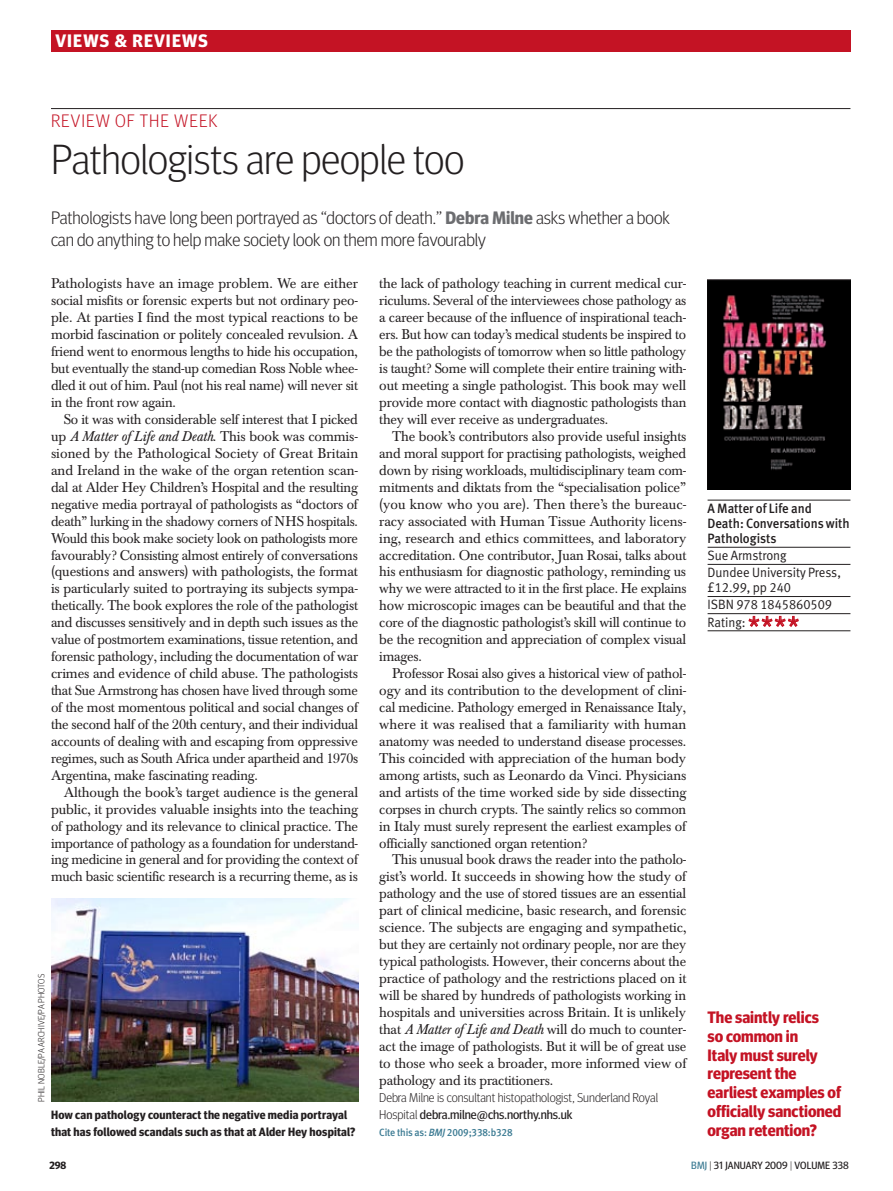
<style>
.page{position:relative;width:893px;height:1191px;background:#fff}
.page>*{position:absolute;margin:0;border:0;box-sizing:border-box;transform-origin:0 0}
.head_28_light{font:300 42px "Meta Headline OT";color:#231f20}
.intro_12{font:300 18px/22.5px "Meta Headline OT";color:#231f20}
.head_28_light-2{font:300 18px "Meta Headline OT";color:#c41324}
.t1{font:700 18px "Meta Headline OT";letter-spacing:.06em;color:#fff}
.quote{font:700 16.5px/18.8px "Meta Headline OT";color:#c41324}
.body_3_col_indent{font:13.95px/17px "Baskerville BE";letter-spacing:-.015em;color:#231f20;text-align:justify}
.body_3_col{font:13.95px/17px "Baskerville BE";letter-spacing:-.015em;color:#231f20;text-align:justify}
.book_details{font:13.5px/15px "Meta Normal LF";color:#231f20;scale:.95 1}
.book_details-2{font:13.5px/15px "Meta Medium LF";color:#231f20;scale:.95 1}
.author_biog{font:300 12.75px/17px "Meta Headline OT";color:#231f20}
.picture_caption{font:700 12px/17px "Meta Headline OT";letter-spacing:.015em;color:#231f20}
.t2{font:10.5px "Meta Headline OT";color:#231f20}
.author_biog-2{font:10.5px "Meta Medium LF";letter-spacing:-.015em;color:#3c7b93;scale:.95 1}
.t3{font:700 10.5px "Meta Headline OT";color:#231f20}
.credit{font:300 9px "Meta Headline OT";letter-spacing:.015em;color:#231f20}
.s1{font-weight:700;color:#6c6d70}
.s2{font-style:italic}
.s3{font-weight:400}
.s4{font-family:"Meta Normal";font-size:27px;color:#c41324}
.s5{color:#3c7b93}
.s6{font-weight:300}
</style>
<div class="page">
<hr style="left:708px;top:500px;width:142px;height:1px;background:#231f20">
<hr style="left:708px;top:547px;width:142px;height:1px;background:#231f20">
<hr style="left:708px;top:564px;width:142px;height:1px;background:#231f20">
<hr style="left:708px;top:596px;width:142px;height:1px;background:#231f20">
<hr style="left:708px;top:613px;width:142px;height:1px;background:#231f20">
<hr style="left:708px;top:630px;width:142px;height:1px;background:#231f20">
<svg style="left:748px;top:615px;width:51px;height:12px"></svg>
<hr style="left:51px;top:108px;width:799px;height:1px;background:#231f20">
<div style="left:51px;top:30px;width:799px;height:21px;background:#c41324"></div>
<img style="left:708px;top:280px;width:142px;height:210px">
<img style="left:51px;top:898px;width:307px;height:203px">
<p class="t1" style="left:55px;top:30px;width:154px">VIEWS &amp; REVIEWS</p>
<p class="head_28_light-2" style="left:51px;top:110px;width:11px">review</p>
<p class="head_28_light-2" style="left:115px;top:110px;width:71px">of the wee</p>
<p class="head_28_light-2" style="left:209px;top:110px;width:10px">k</p>
<p class="head_28_light" style="left:51px;top:134px;width:415px">Pathologists are people too</p>
<p class="intro_12" style="left:51px;top:206px;width:620px">Pathologists have long been portrayed as “doctors of death.” <span class="s1">Debra Milne</span> asks whether a book can do anything to help make society look on them more favourably</p>
<p class="body_3_col" style="left:51px;top:275px;width:309px">Pathologists have an image problem. We are either social misfits or forensic experts but not ordinary peo&shy;ple. At parties I find the most typical reactions to be morbid fascination or politely concealed revulsion. A friend went to enormous lengths to hide his occupation, but eventually the stand-up comedian Ross Noble whee&shy;dled it out of him. Paul (not his real name) will never sit in the front row again.</p>
<p class="body_3_col_indent" style="left:51px;top:411px;width:309px;text-indent:13px">So it was with considerable self interest that I picked up <span class="s2">A Matter of Life and Death</span>. This book was commis&shy;sioned by the Pathological Society of Great Britain and Ireland in the wake of the organ retention scan&shy;dal at Alder Hey Children’s Hospital and the resulting negative media portrayal of pathologists as “doctors of death” lurking in the shadowy corners of NHS hospitals.<br>Would this book make society look on pathologists more favourably? Consisting almost entirely of conversations (questions and answers) with pathologists, the format is particularly suited to portraying its subjects sympa&shy;thetically. The book explores the role of the pathologist and discusses sensitively and in depth such issues as the value of postmortem examinations, tissue retention, and forensic pathology, including the documentation of war crimes and evidence of child abuse. The pathologists that Sue Armstrong has chosen have lived through some of the most momentous political and social changes of the second half of the 20th century, and their individual accounts of dealing with and escaping from oppressive regimes, such as South Africa under apartheid and 1970s Argentina, make fascinating reading.</p>
<p class="body_3_col_indent" style="left:51px;top:784px;width:309px;text-indent:13px">Although the book’s target audience is the general public, it provides valuable insights into the teaching of pathology and its relevance to clinical practice. The importance of pathology as a foundation for understand&shy;ing medicine in general and for providing the context of much basic scientific research is a recurring theme, as is</p>
<p class="credit" style="left:36px;top:1101px;width:129px;rotate:-90deg">PHIL NOBLE/PA ARCHIVE/PA PHOTOS</p>
<p class="picture_caption" style="left:51px;top:1105px;width:306px">How can pathology counteract the negative media portrayal that has followed scandals such as that at Alder Hey hospital?</p>
<p class="body_3_col_indent" style="left:379px;top:275px;width:309px">the lack of pathology teaching in current medical cur&shy;riculums. Several of the interviewees chose pathology as a career because of the influence of inspirational teach&shy;ers. But how can today’s medical students be inspired to be the pathologists of tomorrow when so little pathology is taught? Some will complete their entire training with&shy;out meeting a single pathologist. This book may well provide more contact with diagnostic pathologists than they will ever receive as undergraduates.</p>
<p class="body_3_col_indent" style="left:379px;top:428px;width:309px;text-indent:13px">The book’s contributors also provide useful insights and moral support for practising pathologists, weighed down by rising workloads, multidisciplinary team com&shy;mitments and diktats from the “specialisation police” (you know who you are). Then there’s the bureauc&shy;racy associated with Human Tissue Authority licens&shy;ing, research and ethics committees, and laboratory accreditation. One contributor, Juan Rosai, talks about his enthusiasm for diagnostic pathology, reminding us why we were attracted to it in the first place. He explains how microscopic images can be beautiful and that the core of the diagnostic pathologist’s skill will continue to be the recognition and appreciation of complex visual images.</p>
<p class="body_3_col_indent" style="left:379px;top:665px;width:309px;text-indent:13px">Professor Rosai also gives a historical view of pathol&shy;ogy and its contribution to the development of clini&shy;cal medicine. Pathology emerged in Renaissance Italy, where it was realised that a familiarity with human anatomy was needed to understand disease processes.<br>This coincided with appreciation of the human body among artists, such as Leonardo da Vinci. Physicians and artists of the time worked side by side dissecting corpses in church crypts. The saintly relics so common in Italy must surely represent the earliest examples of officially sanctioned organ retention?</p>
<p class="body_3_col_indent" style="left:379px;top:851px;width:309px;text-indent:13px">This unusual book draws the reader into the patholo&shy;gist’s world. It succeeds in showing how the study of pathology and the use of stored tissues are an essential part of clinical medicine, basic research, and forensic science. The subjects are engaging and sympathetic, but they are certainly not ordinary people, nor are they typical pathologists. However, their concerns about the practice of pathology and the restrictions placed on it will be shared by hundreds of pathologists working in hospitals and universities across Britain. It is unlikely that <span class="s2">A Matter of Life and Death</span> will do much to counter&shy;act the image of pathologists. But it will be of great use to those who seek a broader, more informed view of pathology and its practitioners.</p>
<p class="author_biog" style="left:379px;top:1088px;width:280px">Debra Milne is consultant histopathologist, Sunderland Royal<br>Hospital <span class="s3">debra.milne@chs.northy.nhs.uk</span></p>
<p class="author_biog-2" style="left:379px;top:1125px;width:142px">Cite this as: <span class="s2">BMJ</span> 2009;338:b328</p>
<p class="book_details-2" style="left:708px;top:501px;width:151px">A Matter of Life and<br>Death: Conversations with<br>Pathologists</p>
<p class="book_details" style="left:708px;top:548px;width:85px">Sue Armstrong</p>
<p class="book_details" style="left:708px;top:565px;width:142px">Dundee University Press, £12.99, pp 240</p>
<p class="book_details" style="left:708px;top:597px;width:133px">ISBN 978 1845860509</p>
<p class="book_details" style="left:708px;top:614px;width:98px">Rating: <span class="s4">****</span></p>
<p class="quote" style="left:708px;top:1007px;width:135px">The saintly relics<br>so common in<br>Italy must surely represent the earliest examples of officially sanctioned organ retention?</p>
<p class="t3" style="left:49px;top:1159px;width:19px">298</p>
<p class="t2" style="left:691px;top:1159px;width:159px"><span class="s5">BMJ</span> <span class="s6">|</span> 31 JANUARY 2009 <span class="s6">|</span> Volum e 338</p>
</div>
